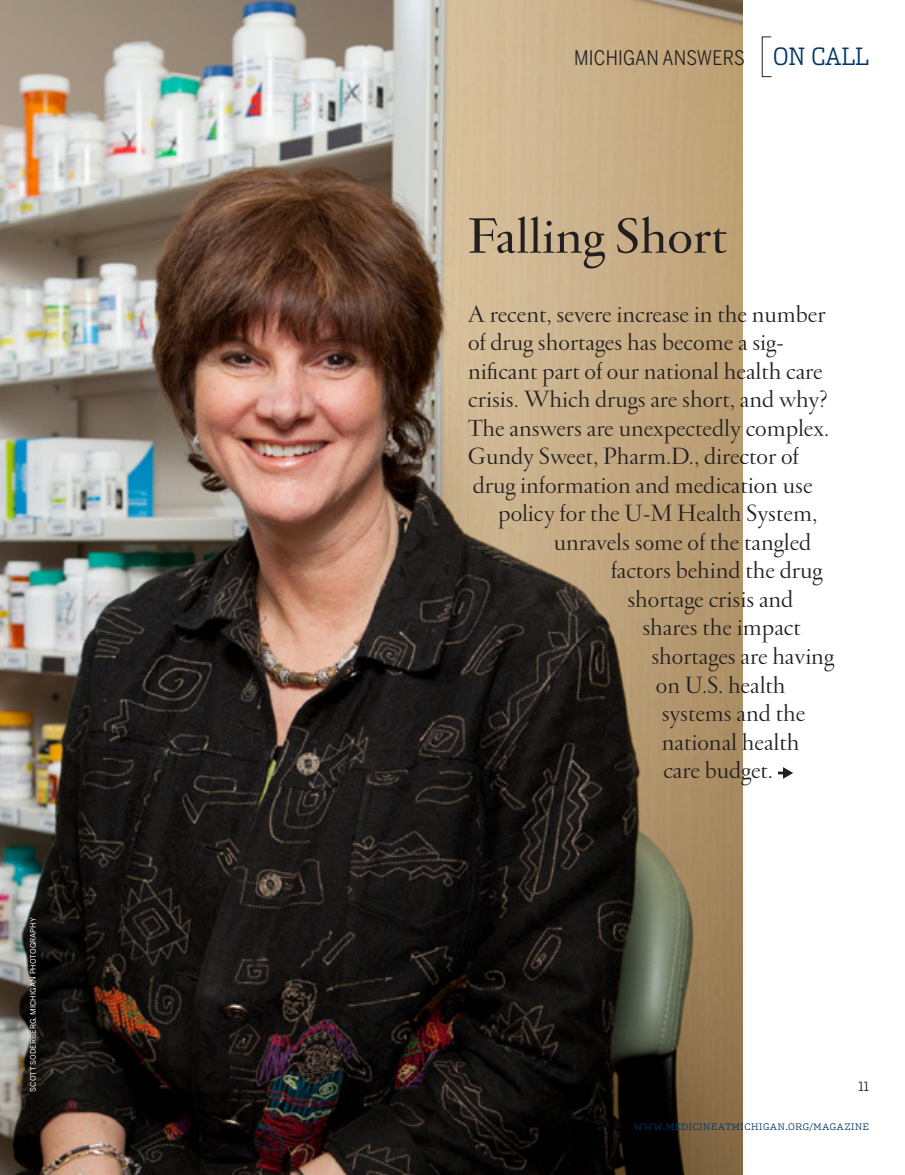
<style>
.page{position:relative;width:905px;height:1175px;background:#fff}
.page>*{position:absolute;margin:0;border:0;box-sizing:border-box;transform-origin:0 0}
.Garr__Headline__42_4{font:600 54px "Garamond FB Display";color:#231f20}
.Garr__Subhead__18_20{font:25.5px "Garamond FB Display";color:#231f20}
.t1{font:300 24px "Dispatch Cond";color:#003667}
.t2{font:19.95px "Benton Sans Cond";letter-spacing:.01em;color:#231f20}
.t3{font:300 12.75px "Dispatch";color:#231f20}
.t4{font:300 9px "Dispatch";letter-spacing:.07em;color:#003667}
.t5{font:7.5px "Benton Sans Regluar";letter-spacing:.01em;color:#fff}
</style>
<div class="page">
<img style="left:0;top:0;width:742px;height:1174px">
<svg style="left:274px;top:893px;width:16px;height:11px"></svg>
<div style="left:761px;top:37px;width:10px;height:40px;border:1px solid #231f20"></div>
<svg style="left:777px;top:767px;width:16px;height:12px"></svg>
<p class="t5" style="left:29px;top:1091px;width:176px;rotate:-90deg">SCOTT SODERBERG, MICHIGAN PHOTOGRAPHY</p>
<p class="t2" style="left:574px;top:46px;width:172px">MICHIGAN ANSWERS</p>
<p class="t1" style="left:773px;top:43px;width:97px">ON CALL</p>
<p class="Garr__Headline__42_4" style="left:468px;top:207px;width:260px">Falling Short</p>
<p class="Garr__Subhead__18_20" style="left:468px;top:300px;width:359px">A recent, severe increase in the number</p>
<p class="Garr__Subhead__18_20" style="left:468px;top:329px;width:317px">of drug shortages has become a sig-</p>
<p class="Garr__Subhead__18_20" style="left:468px;top:357px;width:356px">nificant part of our national health care</p>
<p class="Garr__Subhead__18_20" style="left:468px;top:386px;width:361px">crisis. Which drugs are short, and why?</p>
<p class="Garr__Subhead__18_20" style="left:468px;top:414px;width:362px">The answers are unexpectedly complex.</p>
<p class="Garr__Subhead__18_20" style="left:468px;top:443px;width:332px">Gundy Sweet, Pharm.D., director of</p>
<p class="Garr__Subhead__18_20" style="left:472px;top:471px;width:341px">drug information and medication use</p>
<p class="Garr__Subhead__18_20" style="left:498px;top:500px;width:320px">policy for the U-M Health System,</p>
<p class="Garr__Subhead__18_20" style="left:554px;top:528px;width:259px">unravels some of the tangled</p>
<p class="Garr__Subhead__18_20" style="left:610px;top:557px;width:213px">factors behind the drug</p>
<p class="Garr__Subhead__18_20" style="left:627px;top:585px;width:167px">shortage crisis and</p>
<p class="Garr__Subhead__18_20" style="left:642px;top:614px;width:160px">shares the impact</p>
<p class="Garr__Subhead__18_20" style="left:651px;top:642px;width:184px">shortages are having</p>
<p class="Garr__Subhead__18_20" style="left:656px;top:671px;width:131px">on U.S. health</p>
<p class="Garr__Subhead__18_20" style="left:662px;top:699px;width:145px">systems and the</p>
<p class="Garr__Subhead__18_20" style="left:662px;top:728px;width:139px">national health</p>
<p class="Garr__Subhead__18_20" style="left:663px;top:756px;width:111px">care budget.</p>
<p class="t3" style="left:858px;top:1078px;width:12px">11</p>
<p class="t4" style="left:633px;top:1121px;width:237px">WWW.MEDICINEATMICHIGAN.ORG/MAGAZINE</p>
</div>
